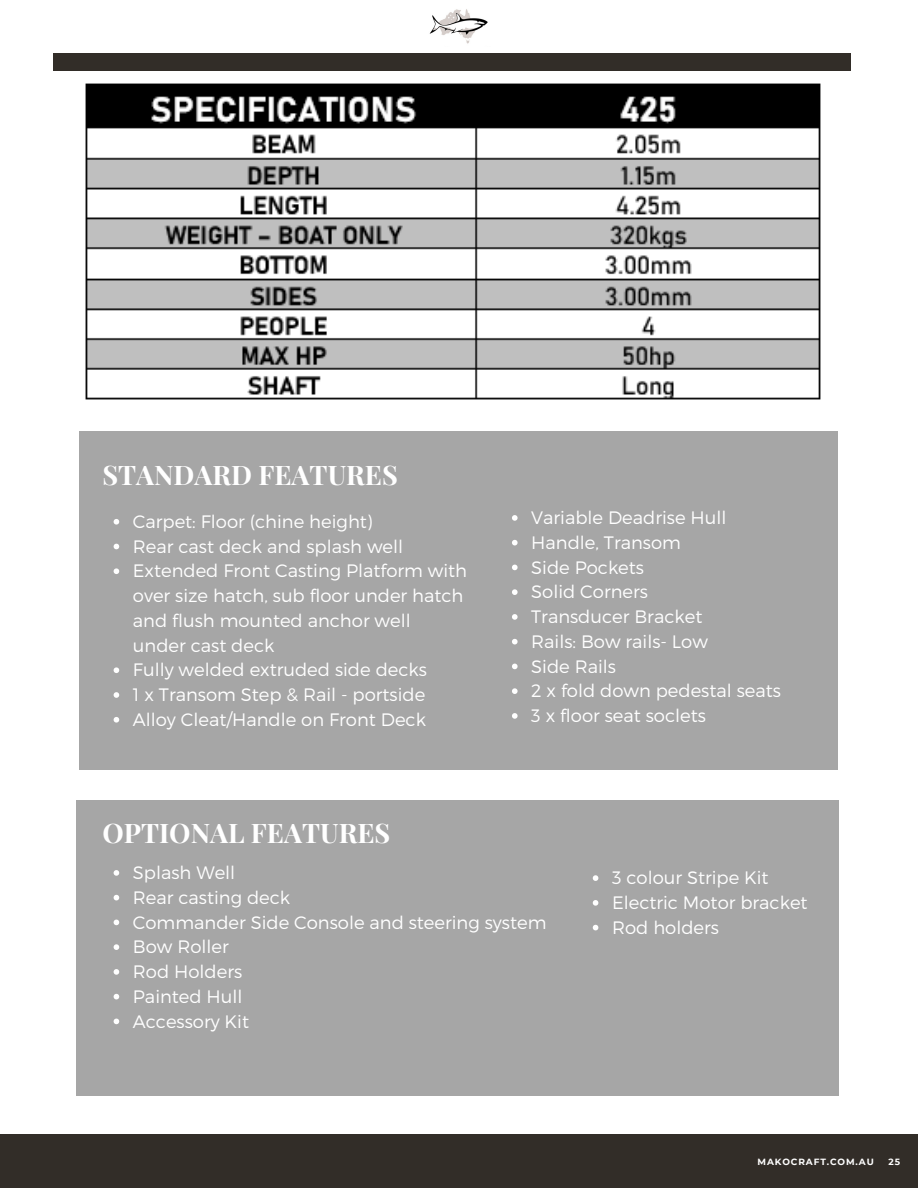
<style>
.page{position:relative;width:918px;height:1188px;background:#fff}
.page>*{position:absolute;margin:0;border:0;box-sizing:border-box;transform-origin:0 0}
.t1{font:700 27px "Playfair Display";color:#fff}
.t2{font:300 18px/24.8px "Montserrat";color:#fff}
.t3{font:700 9px "Montserrat";letter-spacing:.1em;color:#fff}
</style>
<div class="page">
<div style="left:53px;top:53px;width:798px;height:17px;background:#322d28"></div>
<div style="left:0;top:1135px;width:918px;height:53px;background:#322d28"></div>
<div style="left:77px;top:801px;width:762px;height:295px;background:#a6a6a6"></div>
<div style="left:79px;top:431px;width:759px;height:339px;background:#a6a6a6"></div>
<img style="left:429px;top:9px;width:59px;height:35px">
<img style="left:85px;top:83px;width:736px;height:317px">
<svg style="left:114px;top:519px;width:5px;height:6px"></svg>
<svg style="left:114px;top:544px;width:5px;height:5px"></svg>
<svg style="left:114px;top:568px;width:5px;height:6px"></svg>
<svg style="left:114px;top:667px;width:5px;height:6px"></svg>
<svg style="left:114px;top:692px;width:5px;height:6px"></svg>
<svg style="left:114px;top:717px;width:5px;height:6px"></svg>
<svg style="left:114px;top:870px;width:5px;height:6px"></svg>
<svg style="left:114px;top:895px;width:5px;height:5px"></svg>
<svg style="left:114px;top:920px;width:5px;height:5px"></svg>
<svg style="left:114px;top:944px;width:5px;height:6px"></svg>
<svg style="left:114px;top:969px;width:5px;height:6px"></svg>
<svg style="left:114px;top:994px;width:5px;height:5px"></svg>
<svg style="left:114px;top:1019px;width:5px;height:5px"></svg>
<svg style="left:512px;top:515px;width:6px;height:6px"></svg>
<svg style="left:512px;top:540px;width:6px;height:5px"></svg>
<svg style="left:512px;top:565px;width:6px;height:5px"></svg>
<svg style="left:512px;top:589px;width:6px;height:6px"></svg>
<svg style="left:512px;top:614px;width:6px;height:6px"></svg>
<svg style="left:512px;top:639px;width:6px;height:5px"></svg>
<svg style="left:512px;top:664px;width:6px;height:5px"></svg>
<svg style="left:512px;top:688px;width:6px;height:6px"></svg>
<svg style="left:512px;top:713px;width:6px;height:6px"></svg>
<svg style="left:593px;top:875px;width:5px;height:6px"></svg>
<svg style="left:593px;top:900px;width:5px;height:6px"></svg>
<svg style="left:593px;top:925px;width:5px;height:5px"></svg>
<p class="t1" style="left:102px;top:455px;width:297px">STANDARD FEATURES</p>
<h1 class="t2" style="left:133px;top:508px;width:241px">Carpet: Floor (chine height)</h1>
<p class="t2" style="left:133px;top:533px;width:272px">Rear cast deck and splash well</p>
<p class="t2" style="left:133px;top:558px;width:336px">Extended Front Casting Platform with over size hatch, sub floor under hatch and flush mounted anchor well under cast deck</p>
<p class="t2" style="left:133px;top:657px;width:296px">Fully welded extruded side decks</p>
<p class="t2" style="left:133px;top:682px;width:294px">1 x Transom Step &amp; Rail - portside</p>
<p class="t2" style="left:133px;top:706px;width:295px">Alloy Cleat/Handle on Front Deck</p>
<p class="t2" style="left:531px;top:504px;width:197px">Variable Deadrise Hull</p>
<h1 class="t2" style="left:531px;top:529px;width:151px">Handle, Transom</h1>
<p class="t2" style="left:531px;top:554px;width:114px">Side Pockets</p>
<p class="t2" style="left:531px;top:579px;width:118px">Solid Corners</p>
<p class="t2" style="left:531px;top:603px;width:173px">Transducer Bracket</p>
<p class="t2" style="left:531px;top:628px;width:178px">Rails: Bow rails- Low</p>
<p class="t2" style="left:531px;top:653px;width:86px">Side Rails</p>
<p class="t2" style="left:531px;top:678px;width:251px">2 x fold down pedestal seats</p>
<p class="t2" style="left:531px;top:702px;width:176px">3 x floor seat soclets</p>
<p class="t1" style="left:102px;top:814px;width:289px">OPTIONAL FEATURES</p>
<p class="t2" style="left:133px;top:859px;width:104px">Splash Well</p>
<p class="t2" style="left:133px;top:884px;width:159px">Rear casting deck</p>
<p class="t2" style="left:133px;top:909px;width:415px">Commander Side Console and steering system</p>
<p class="t2" style="left:133px;top:934px;width:97px">Bow Roller</p>
<p class="t2" style="left:133px;top:958px;width:111px">Rod Holders</p>
<p class="t2" style="left:133px;top:983px;width:111px">Painted Hull</p>
<p class="t2" style="left:133px;top:1008px;width:118px">Accessory Kit</p>
<p class="t2" style="left:612px;top:865px;width:158px">3 colour Stripe Kit</p>
<p class="t2" style="left:612px;top:889px;width:197px">Electric Motor bracket</p>
<p class="t2" style="left:612px;top:914px;width:108px">Rod holders</p>
<p class="t3" style="left:758px;top:1157px;width:118px">MAKOCRAFT.COM.AU</p>
<p class="t3" style="left:888px;top:1157px;width:13px">25</p>
</div>
